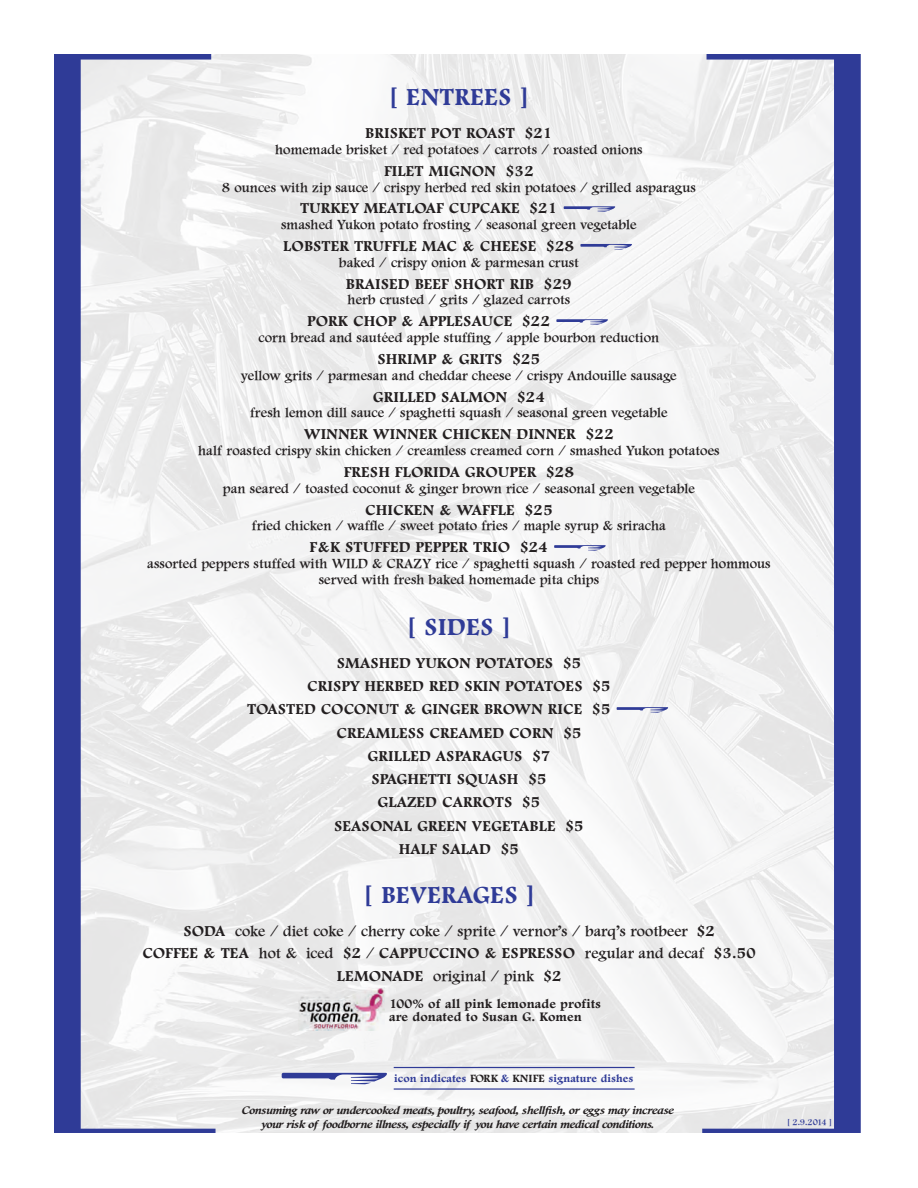
<style>
.page{position:relative;width:918px;height:1188px;background:#fff}
.page>*{position:absolute;margin:0;border:0;box-sizing:border-box;transform-origin:0 0}
.t1{font:700 25.5px "Footlight";color:#2f3b97}
.t2{font:700 15.75px "Footlight";color:#231f20}
.t3{font:15.75px/21.8px "Footlight";color:#231f20;text-align:center}
.t4{font:14.25px/15.8px "Footlight";color:#231f20;text-align:center}
.t5{font:700 13.65px/12.8px "Footlight";color:#231f20}
.t6{font:italic 700 12px/13.5px "Footlight";letter-spacing:-.03em;color:#231f20;text-align:center}
.t7{font:700 11.55px "Footlight";color:#2f3b97}
.t8{font:9px "Footlight";color:#2f3b97}
.s1{font-weight:700}
.s2{color:#231f20}
</style>
<div class="page">
<img style="left:216px;top:54px;width:486px;height:1079px">
<svg style="left:54px;top:54px;width:162px;height:1079px;fill:#eaeaea"></svg>
<svg style="left:702px;top:54px;width:159px;height:1079px;fill:#eee"></svg>
<svg style="left:282px;top:1073px;width:105px;height:11px"></svg>
<hr style="left:394px;top:1067px;width:241px;height:1px;background:#2f3b97">
<hr style="left:394px;top:1088px;width:241px;height:2px;background:#2f3b97">
<svg style="left:564px;top:206px;width:51px;height:6px"></svg>
<svg style="left:580px;top:244px;width:52px;height:6px"></svg>
<svg style="left:556px;top:319px;width:52px;height:6px"></svg>
<svg style="left:554px;top:545px;width:52px;height:6px"></svg>
<svg style="left:617px;top:707px;width:51px;height:6px"></svg>
<img style="left:298px;top:988px;width:87px;height:42px">
<h1 class="t1" style="left:389px;top:82px;width:142px">[ ENTREES ]</h1>
<p class="t2" style="left:365px;top:124px;width:189px">BRISKET POT ROAST $21</p>
<p class="t4" style="left:275px;top:141px;width:369px">homemade brisket / red potatoes / carrots / roasted onions</p>
<p class="t2" style="left:384px;top:161px;width:151px">FILET MIGNON $32</p>
<p class="t4" style="left:222px;top:179px;width:476px">8 ounces with zip sauce / crispy herbed red skin potatoes / grilled asparagus</p>
<p class="t2" style="left:300px;top:199px;width:259px">TURKEY MEATLOAF CUPCAKE $21</p>
<p class="t4" style="left:281px;top:217px;width:357px">smashed Yukon potato frosting / seasonal green vegetable</p>
<p class="t2" style="left:283px;top:237px;width:293px">LOBSTER TRUFFLE MAC &amp; CHEESE $28</p>
<p class="t4" style="left:339px;top:254px;width:241px">baked / crispy onion &amp; parmesan crust</p>
<p class="t2" style="left:346px;top:274px;width:228px">BRAISED BEEF SHORT RIB $29</p>
<p class="t4" style="left:348px;top:292px;width:224px">herb crusted / grits / glazed carrots</p>
<p class="t2" style="left:307px;top:312px;width:244px">PORK CHOP &amp; APPLESAUCE $22</p>
<p class="t4" style="left:259px;top:330px;width:402px">corn bread and sautéed apple stuffing / apple bourbon reduction</p>
<p class="t2" style="left:378px;top:350px;width:164px">SHRIMP &amp; GRITS $25</p>
<p class="t4" style="left:241px;top:367px;width:437px">yellow grits / parmesan and cheddar cheese / crispy Andouille sausage</p>
<p class="t2" style="left:373px;top:387px;width:174px">GRILLED SALMON $24</p>
<p class="t4" style="left:250px;top:405px;width:419px">fresh lemon dill sauce / spaghetti squash / seasonal green vegetable</p>
<p class="t2" style="left:304px;top:425px;width:311px">WINNER WINNER CHICKEN DINNER $22</p>
<p class="t4" style="left:198px;top:443px;width:523px">half roasted crispy skin chicken / creamless creamed corn / smashed Yukon potatoes</p>
<p class="t2" style="left:344px;top:463px;width:232px">FRESH FLORIDA GROUPER $28</p>
<p class="t4" style="left:223px;top:480px;width:474px">pan seared / toasted coconut &amp; ginger brown rice / seasonal green vegetable</p>
<p class="t2" style="left:365px;top:500px;width:189px">CHICKEN &amp; WAFFLE $25</p>
<p class="t4" style="left:252px;top:518px;width:416px">fried chicken / waffle / sweet potato fries / maple syrup &amp; sriracha</p>
<p class="t2" style="left:310px;top:538px;width:240px">F&amp;K STUFFED PEPPER TRIO $24</p>
<p class="t4" style="left:147px;top:556px;width:625px">assorted peppers stuffed with WILD &amp; CRAZY rice / spaghetti squash / roasted red pepper hommous served with fresh baked homemade pita chips</p>
<h1 class="t1" style="left:406px;top:611px;width:107px">[ SIDES ]</h1>
<p class="t2" style="left:337px;top:653px;width:246px">SMASHED YUKON POTATOES $5</p>
<p class="t2" style="left:307px;top:677px;width:305px">CRISPY HERBED RED SKIN POTATOES $5</p>
<p class="t2" style="left:247px;top:700px;width:365px">TOASTED COCONUT &amp; GINGER BROWN RICE $5</p>
<p class="t2" style="left:336px;top:723px;width:247px">CREAMLESS CREAMED CORN $5</p>
<p class="t2" style="left:367px;top:746px;width:185px">GRILLED ASPARAGUS $7</p>
<p class="t2" style="left:371px;top:770px;width:177px">SPAGHETTI SQUASH $5</p>
<p class="t2" style="left:378px;top:793px;width:164px">GLAZED CARROTS $5</p>
<p class="t2" style="left:334px;top:816px;width:251px">SEASONAL GREEN VEGETABLE $5</p>
<p class="t2" style="left:399px;top:839px;width:122px">HALF SALAD $5</p>
<h1 class="t1" style="left:363px;top:880px;width:174px">[ BEVERAGES ]</h1>
<p class="t3" style="left:142px;top:920px;width:615px"><span class="s1">SODA</span> coke / diet coke / cherry coke / sprite / vernor’s / barq’s rootbeer <span class="s1">$2<br>COFFEE &amp; TEA</span> hot &amp; iced <span class="s1">$2</span> / <span class="s1">CAPPUCCINO &amp; ESPRESSO</span> regular and decaf <span class="s1">$3.50</span></p>
<p class="t3" style="left:337px;top:965px;width:226px"><span class="s1">LEMONADE</span> original / pink <span class="s1">$2</span></p>
<p class="t5" style="left:389px;top:997px;width:213px">100% of all pink lemonade profits are donated to Susan G. Komen</p>
<p class="t7" style="left:394px;top:1072px;width:241px">icon indicates <span class="s2">FORK</span> &amp; <span class="s2">KNIFE</span> signature dishes</p>
<p class="t6" style="left:241px;top:1103px;width:434px">Consuming raw or undercooked meats, poultry, seafood, shellfish, or eggs may increase your risk of foodborne illness, especially if you have certain medical conditions.</p>
<p class="t8" style="left:787px;top:1117px;width:47px">[ 2.9.2014 ]</p>
</div>
